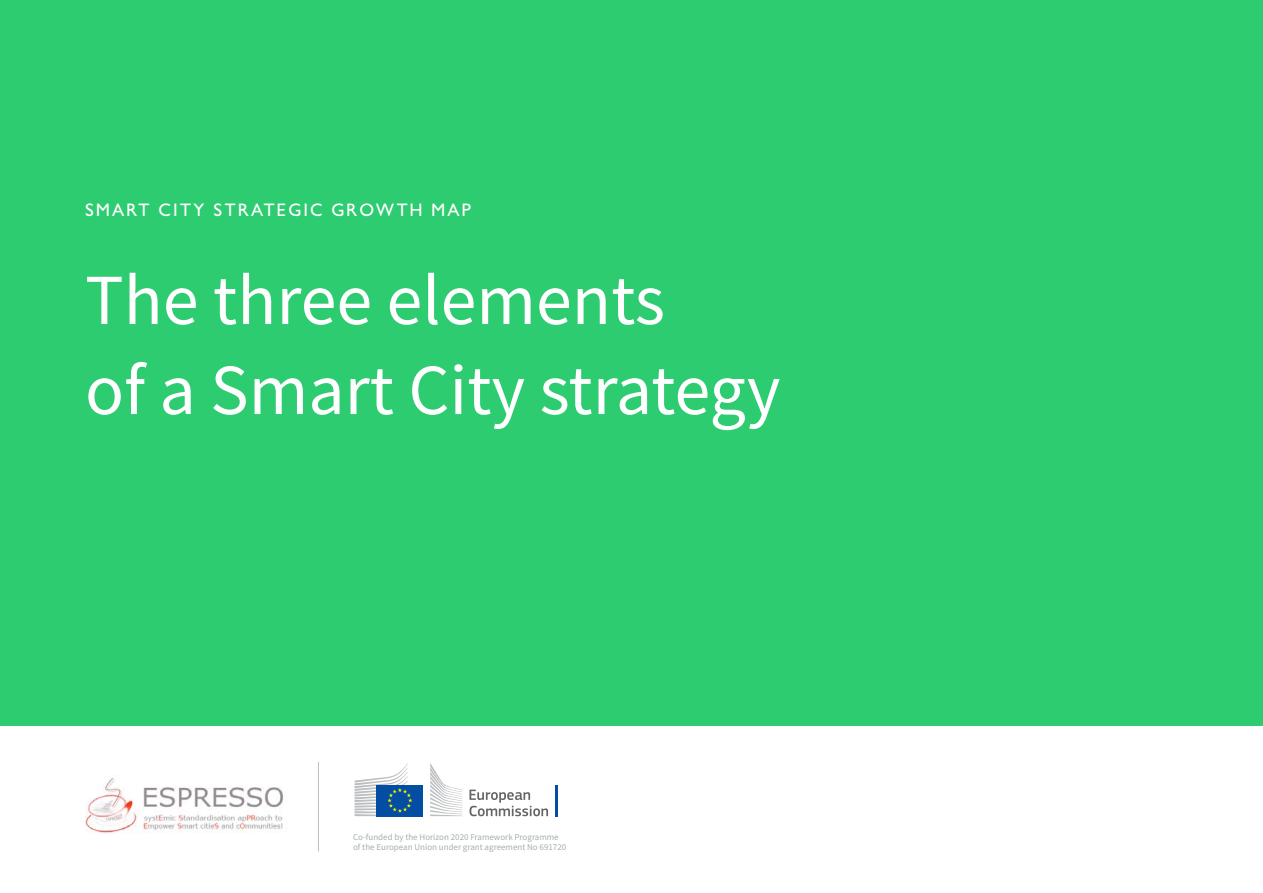
<style>
.page{position:relative;width:1263px;height:893px;background:#fff}
.page>*{position:absolute;margin:0;border:0;box-sizing:border-box;transform-origin:0 0}
.t1{font:72px/90px "Source Sans Pro";color:#fff}
.t2{font:18px "OS Gill Sans";letter-spacing:.11em;color:#fff}
.t3{font:9px/10.8px "Source Sans Pro";color:#a5aeaf}
</style>
<div class="page">
<div style="left:0;top:0;width:1263px;height:726px;background:#2ecc71"></div>
<img style="left:85px;top:778px;width:198px;height:55px">
<svg style="left:469px;top:790px;width:79px;height:26px"></svg>
<hr style="left:555px;top:785px;width:3px;height:31px;background:#034ea2">
<svg style="left:430px;top:763px;width:32px;height:53px"></svg>
<div style="left:377px;top:785px;width:46px;height:31px;background:#034ea2"></div>
<svg style="left:355px;top:763px;width:57px;height:53px"></svg>
<hr style="left:318px;top:762px;width:1px;height:89px;background:#bbbdc0">
<h2 class="t2" style="left:85px;top:199px;width:388px">SMART CITY STRATEGIC GROWTH MAP</h2>
<h1 class="t1" style="left:85px;top:255px;width:697px">The three elements<br>of a Smart City strategy</h1>
<p class="t3" style="left:353px;top:831px;width:215px">Co-funded by the Horizon 2020 Framework Programme of the European Union under grant agreement No 691720</p>
</div>
